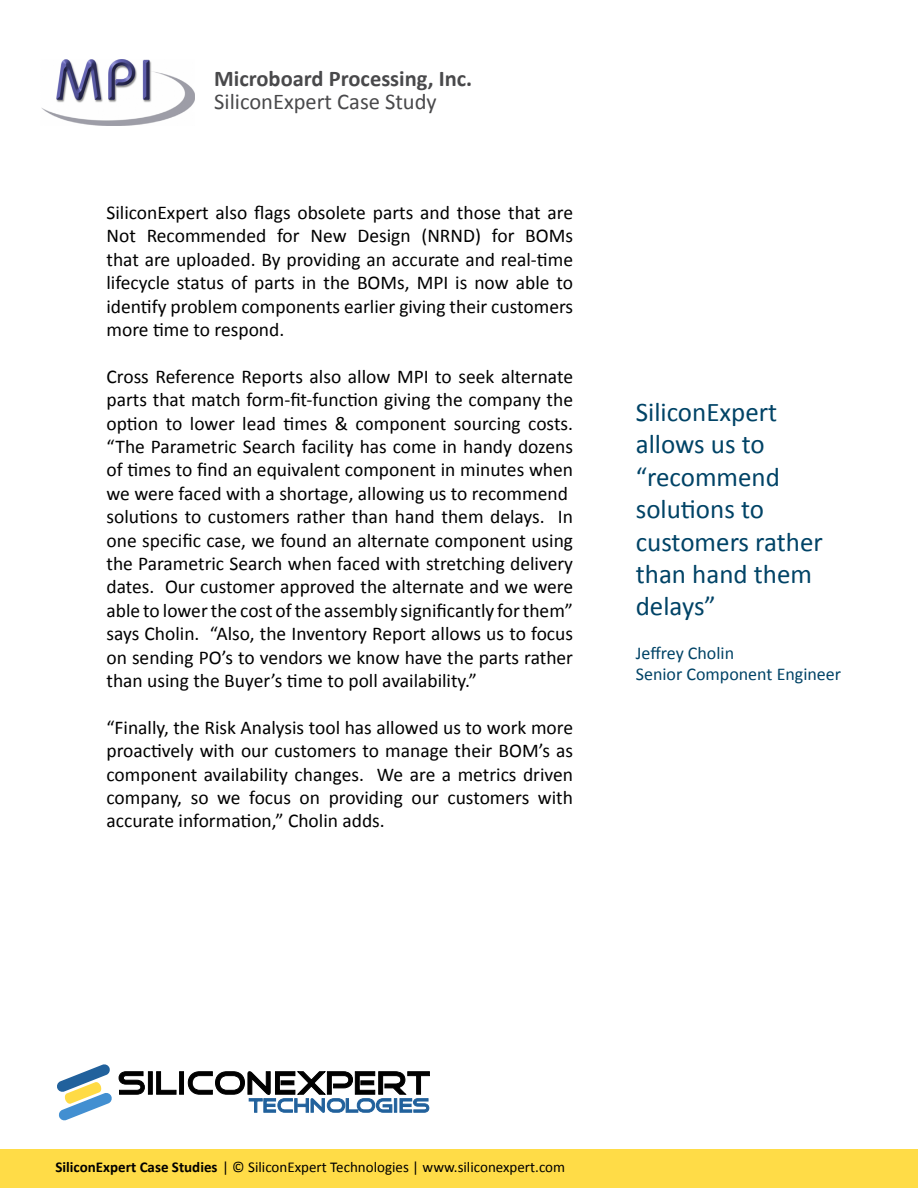
<style>
.page{position:relative;width:918px;height:1188px;background:#fff}
.page>*{position:absolute;margin:0;border:0;box-sizing:border-box;transform-origin:0 0}
.t1{font:27px/32.4px "Calibri";color:#004366}
.t2{font:700 22.5px "Calibri";color:#49494b}
.t3{font:22.5px "Calibri";color:#49494b}
.t4{font:19.5px/23.4px "Calibri";color:#000;text-align:justify}
.t5{font:18px/21.6px "Calibri";color:#004366}
.t6{font:15px "Calibri";color:#000}
.s1{font-weight:700}
</style>
<div class="page">
<div style="left:0;top:1149px;width:918px;height:39px;background:#ffdc47"></div>
<svg style="left:118px;top:1071px;width:27px;height:24px"></svg>
<svg style="left:148px;top:1071px;width:5px;height:24px"></svg>
<svg style="left:156px;top:1071px;width:21px;height:24px"></svg>
<svg style="left:179px;top:1071px;width:5px;height:24px"></svg>
<svg style="left:188px;top:1071px;width:242px;height:42px"></svg>
<svg style="left:57px;top:1064px;width:55px;height:57px"></svg>
<img style="left:42px;top:59px;width:152px;height:67px">
<p class="t2" style="left:214px;top:65px;width:260px">Microboard Processing, Inc.</p>
<p class="t3" style="left:214px;top:88px;width:224px">SiliconExpert Case Study</p>
<p class="t4" style="left:107px;top:200px;width:468px">SiliconExpert also flags obsolete parts and those that are Not Recommended for New Design (NRND) for BOMs that are uploaded. By providing an accurate and real-time lifecycle status of parts in the BOMs, MPI is now able to identify problem components earlier giving their customers more time to respond.</p>
<p class="t4" style="left:107px;top:364px;width:468px;text-align:left">Cross Reference Reports also allow MPI to seek alternate parts that match form-fit-function giving the company the option to lower lead times &amp; component sourcing costs. “The Parametric Search facility has come in handy dozens of times to find an equivalent component in minutes when we were faced with a shortage, allowing us to recommend solutions to customers rather than hand them delays. In one specific case, we found an alternate component using the Parametric Search when faced with stretching delivery dates. Our customer approved the alternate and we were able to lower the cost of the assembly significantly for them” says Cholin. “Also, the Inventory Report allows us to focus on sending PO’s to vendors we know have the parts rather than using the Buyer’s time to poll availability.”</p>
<p class="t4" style="left:107px;top:715px;width:468px">“Finally, the Risk Analysis tool has allowed us to work more proactively with our customers to manage their BOM’s as component availability changes. We are a metrics driven company, so we focus on providing our customers with accurate information,” Cholin adds.</p>
<h1 class="t1" style="left:636px;top:395px;width:189px">SiliconExpert allows us to “recommend solutions to customers rather than hand them delays”</h1>
<p class="t5" style="left:636px;top:641px;width:207px">Jeffrey Cholin<br>Senior Component Engineer</p>
<p class="t6" style="left:56px;top:1158px;width:511px"><span class="s1">SiliconExpert Case Studies</span> | © SiliconExpert Technologies | www.siliconexpert.com</p>
</div>
